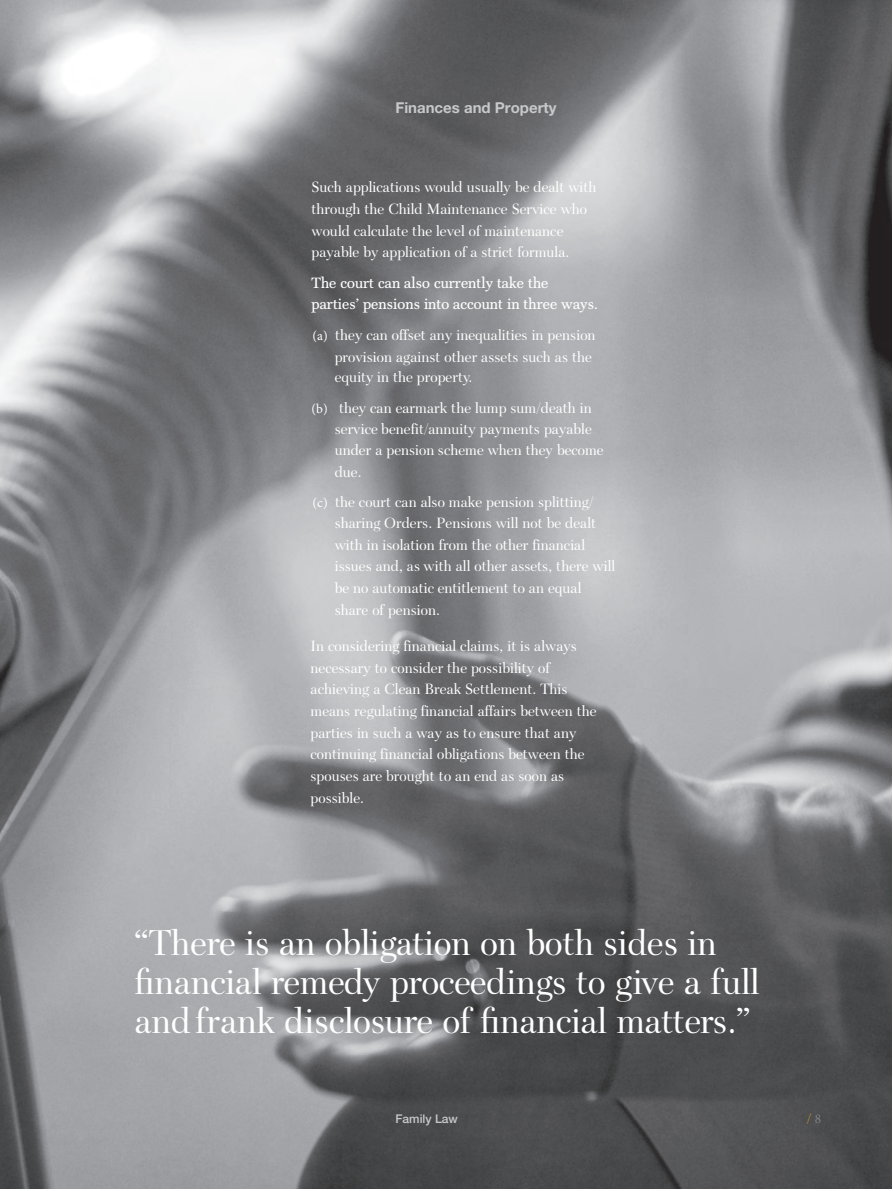
<style>
.page{position:relative;width:893px;height:1191px;background:#fff}
.page>*{position:absolute;margin:0;border:0;box-sizing:border-box;transform-origin:0 0}
.t1{font:36px/39px "Scotch FB Display";letter-spacing:.005em;color:#fff}
.t2{font:15px/21.6px "Scotch FB Display";letter-spacing:.005em;color:#fff}
.t3{font:15px/21.6px "Scotch Text";letter-spacing:.005em;color:#fff}
.t4{font:700 15px "Helvetica Neue LT Pro";color:#c7c8ca}
.t5{font:13.5px "Scotch FB Display";color:#fcb814}
.t6{font:500 12px "Helvetica Neue LT Pro";color:#c7c8ca}
.s1{font-family:"Minion Pro";font-size:13.5px}
.s2{font-family:"Minion Pro";color:#808285}
</style>
<div class="page">
<img style="left:0;top:0;width:891px;height:1188px">
<p class="t4" style="left:395px;top:98px;width:163px">Finances and Property</p>
<p class="t2" style="left:312px;top:176px;width:286px">Such applications would usually be dealt with through the Child Maintenance Service who would calculate the level of maintenance payable by application of a strict formula.</p>
<p class="t3" style="left:312px;top:272px;width:288px">The court can also currently take the parties’ pensions into account in three ways.</p>
<p class="t2" style="left:335px;top:324px;width:262px;text-indent:-22px"><span class="s1">(a)</span> they can offset any inequalities in pension provision against other assets such as the equity in the property.</p>
<p class="t2" style="left:335px;top:397px;width:270px;text-indent:-23px"><span class="s1">(b)</span> they can earmark the lump sum/death in service benefit/annuity payments payable under a pension scheme when they become due.</p>
<p class="t2" style="left:335px;top:491px;width:282px;text-indent:-22px"><span class="s1">(c)</span> the court can also make pension splitting/ sharing Orders. Pensions will not be dealt with in isolation from the other financial issues and, as with all other assets, there will be no automatic entitlement to an equal share of pension.</p>
<p class="t2" style="left:311px;top:635px;width:287px">In considering financial claims, it is always necessary to consider the possibility of achieving a Clean Break Settlement. This means regulating financial affairs between the parties in such a way as to ensure that any continuing financial obligations between the spouses are brought to an end as soon as possible.</p>
<h1 class="t1" style="left:135px;top:922px;width:626px">“There is an obligation on both sides in financial remedy proceedings to give a full and frank disclosure of financial matters.”</h1>
<p class="t6" style="left:395px;top:1111px;width:64px">Family Law</p>
<p class="t5" style="left:807px;top:1110px;width:16px">/ <span class="s2">8</span></p>
</div>
